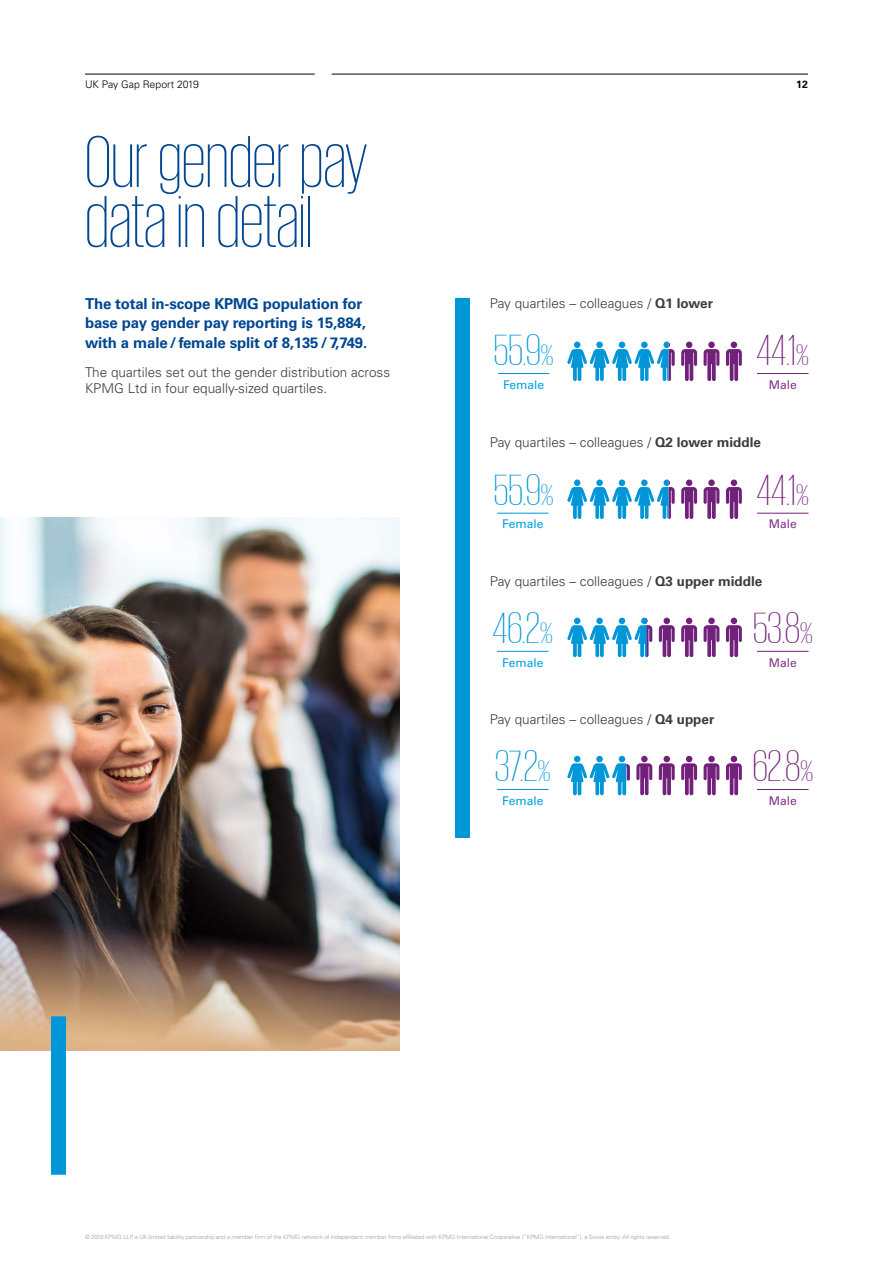
<style>
.page{position:relative;width:893px;height:1263px;background:#fff}
.page>*{position:absolute;margin:0;border:0;box-sizing:border-box;transform-origin:0 0}
.t1{font:200 75px/60px "KPMG";color:#004690}
.t2{font:200 45px "KPMG";color:#0096d8}
.t3{font:200 45px "KPMG";color:#72217b}
.t4{font:700 15px/19.5px "Univers LT Std";letter-spacing:-.01em;color:#004690}
.t5{font:300 13.5px/16.5px "Univers LT Std";color:#3c3c3b}
.t6{font:12px "Univers LT Std";color:#009fdd}
.t7{font:12px "Univers LT Std";color:#7e3485}
.t8{font:300 10.5px "Univers LT Std";color:#000}
.t9{font:700 10.5px "Univers LT Std";color:#000}
.t10{font:300 6px "Univers LT Std";letter-spacing:-.02em;color:#9d9d9c}
.s1{font-weight:700}
.s2{font-size:30px}
</style>
<div class="page">
<img style="left:0;top:518px;width:400px;height:533px">
<div style="left:51px;top:1016px;width:15px;height:159px;background:#0096d8"></div>
<div style="left:455px;top:298px;width:15px;height:540px;background:#0096d8"></div>
<svg style="left:681px;top:342px;width:16px;height:39px"></svg>
<svg style="left:726px;top:342px;width:16px;height:39px"></svg>
<svg style="left:704px;top:342px;width:15px;height:39px"></svg>
<svg style="left:567px;top:342px;width:108px;height:39px"></svg>
<hr style="left:498px;top:373px;width:51px;height:1px;background:#0096d8">
<hr style="left:757px;top:373px;width:51px;height:1px;background:#72217b">
<svg style="left:681px;top:479px;width:16px;height:40px"></svg>
<svg style="left:726px;top:479px;width:16px;height:40px"></svg>
<svg style="left:704px;top:479px;width:15px;height:40px"></svg>
<svg style="left:567px;top:479px;width:108px;height:40px"></svg>
<div style="left:619px;top:479px;width:6px;height:7px;background:#0096d8;border-radius:50%"></div>
<hr style="left:497px;top:513px;width:52px;height:1px;background:#0096d8">
<hr style="left:757px;top:513px;width:51px;height:1px;background:#72217b">
<svg style="left:681px;top:618px;width:16px;height:39px"></svg>
<svg style="left:659px;top:618px;width:16px;height:39px"></svg>
<svg style="left:726px;top:618px;width:16px;height:39px"></svg>
<svg style="left:704px;top:618px;width:15px;height:39px"></svg>
<svg style="left:567px;top:618px;width:85px;height:39px"></svg>
<hr style="left:497px;top:651px;width:52px;height:1px;background:#0096d8">
<hr style="left:757px;top:651px;width:51px;height:1px;background:#72217b">
<svg style="left:681px;top:756px;width:16px;height:39px"></svg>
<svg style="left:659px;top:756px;width:16px;height:39px"></svg>
<svg style="left:636px;top:756px;width:16px;height:39px"></svg>
<svg style="left:726px;top:756px;width:16px;height:39px"></svg>
<svg style="left:704px;top:756px;width:15px;height:39px"></svg>
<svg style="left:567px;top:756px;width:63px;height:39px"></svg>
<hr style="left:497px;top:789px;width:52px;height:1px;background:#0096d8">
<hr style="left:757px;top:789px;width:51px;height:1px;background:#72217b">
<hr style="left:85px;top:74px;width:230px;height:1px;background:#000">
<hr style="left:332px;top:74px;width:476px;height:1px;background:#000">
<p class="t8" style="left:85px;top:78px;width:116px">UK Pay Gap Report 2019</p>
<p class="t9" style="left:796px;top:78px;width:13px">12</p>
<h1 class="t1" style="left:85px;top:130px;width:283px">Our gender pay data in detail</h1>
<p class="t4" style="left:85px;top:294px;width:284px">The total in-scope KPMG population for base pay gender pay reporting is 15,884, with a male / female split of 8,135 / 7,749.</p>
<p class="t5" style="left:85px;top:364px;width:307px">The quartiles set out the gender distribution across<br>KPMG Ltd in four equally-sized quartiles.</p>
<p class="t5" style="left:490px;top:295px;width:225px">Pay quartiles – colleagues / <span class="s1">Q1 lower</span></p>
<h2 class="t2" style="left:494px;top:328px;width:61px">55.9<span class="s2">%</span></h2>
<p class="t6" style="left:503px;top:377px;width:43px">Female</p>
<h2 class="t3" style="left:757px;top:328px;width:53px">44.1<span class="s2">%</span></h2>
<p class="t7" style="left:769px;top:377px;width:30px">Male</p>
<p class="t5" style="left:490px;top:434px;width:273px">Pay quartiles – colleagues / <span class="s1">Q2 lower middle</span></p>
<h2 class="t2" style="left:494px;top:468px;width:61px">55.9<span class="s2">%</span></h2>
<p class="t6" style="left:502px;top:517px;width:43px">Female</p>
<h2 class="t3" style="left:757px;top:468px;width:53px">44.1<span class="s2">%</span></h2>
<p class="t7" style="left:769px;top:517px;width:30px">Male</p>
<p class="t5" style="left:490px;top:572px;width:274px">Pay quartiles – colleagues / <span class="s1">Q3 upper middle</span></p>
<h2 class="t2" style="left:493px;top:606px;width:61px">46.2<span class="s2">%</span></h2>
<p class="t6" style="left:502px;top:655px;width:43px">Female</p>
<h2 class="t3" style="left:753px;top:606px;width:61px">53.8<span class="s2">%</span></h2>
<p class="t7" style="left:769px;top:655px;width:30px">Male</p>
<p class="t5" style="left:490px;top:711px;width:226px">Pay quartiles – colleagues / <span class="s1">Q4 upper</span></p>
<h2 class="t2" style="left:495px;top:744px;width:57px">37.2<span class="s2">%</span></h2>
<p class="t6" style="left:502px;top:793px;width:43px">Female</p>
<h2 class="t3" style="left:753px;top:744px;width:62px">62.8<span class="s2">%</span></h2>
<p class="t7" style="left:769px;top:793px;width:30px">Male</p>
<p class="t10" style="left:85px;top:1233px;width:587px">© 2019 KPMG LLP, a UK limited liability partnership and a member firm of the KPMG network of independent member firms affiliated with KPMG International Cooperative (“KPMG International”), a Swiss entity. All rights reserved.</p>
</div>
